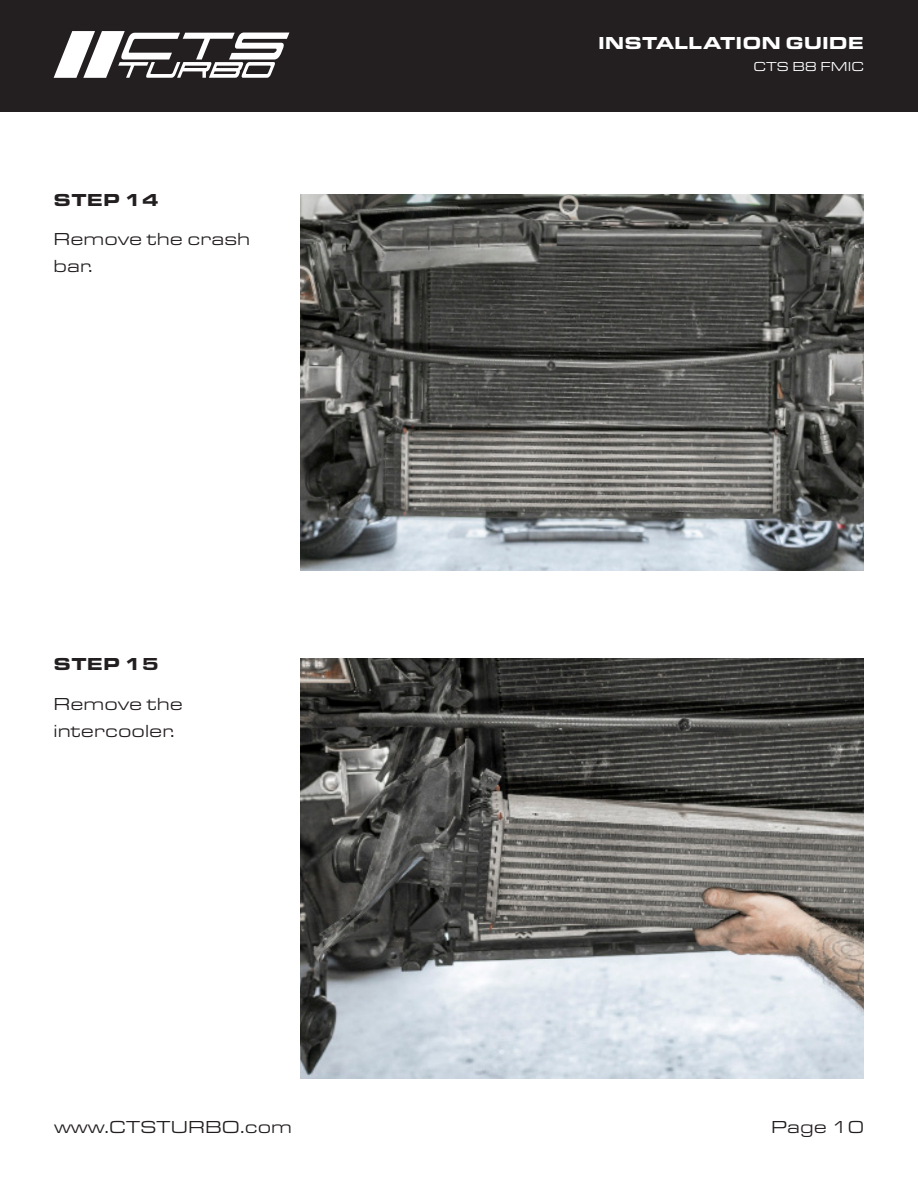
<style>
.page{position:relative;width:918px;height:1188px;background:#fff}
.page>*{position:absolute;margin:0;border:0;box-sizing:border-box;transform-origin:0 0}
.t1{font:18px/27px "Eurostile Ext";color:#231f20}
.t2{font:900 18px "Eurostile Ext";color:#fff}
.t3{font:900 18px "Eurostile Ext";letter-spacing:.005em;color:#231f20}
.t4{font:13.5px "Eurostile Ext";color:#fff}
</style>
<div class="page">
<div style="left:0;top:0;width:918px;height:112px;background:#231f20"></div>
<svg style="left:54px;top:31px;width:235px;height:47px"></svg>
<img style="left:300px;top:195px;width:564px;height:375px">
<img style="left:300px;top:658px;width:564px;height:420px">
<p class="t2" style="left:598px;top:29px;width:267px">INSTALLATION GUIDE</p>
<p class="t3" style="left:54px;top:187px;width:107px">STEP 14</p>
<p class="t1" style="left:54px;top:225px;width:198px">Remove the crash bar.</p>
<p class="t3" style="left:54px;top:651px;width:107px">STEP 15</p>
<p class="t1" style="left:54px;top:690px;width:131px">Remove the intercooler.</p>
<p class="t4" style="left:754px;top:58px;width:112px">CTS B8 FMIC</p>
<p class="t1" style="left:54px;top:1113px;width:240px">www.CTSTURBO.com</p>
<p class="t1" style="left:771px;top:1113px;width:94px">Page 10</p>
</div>
